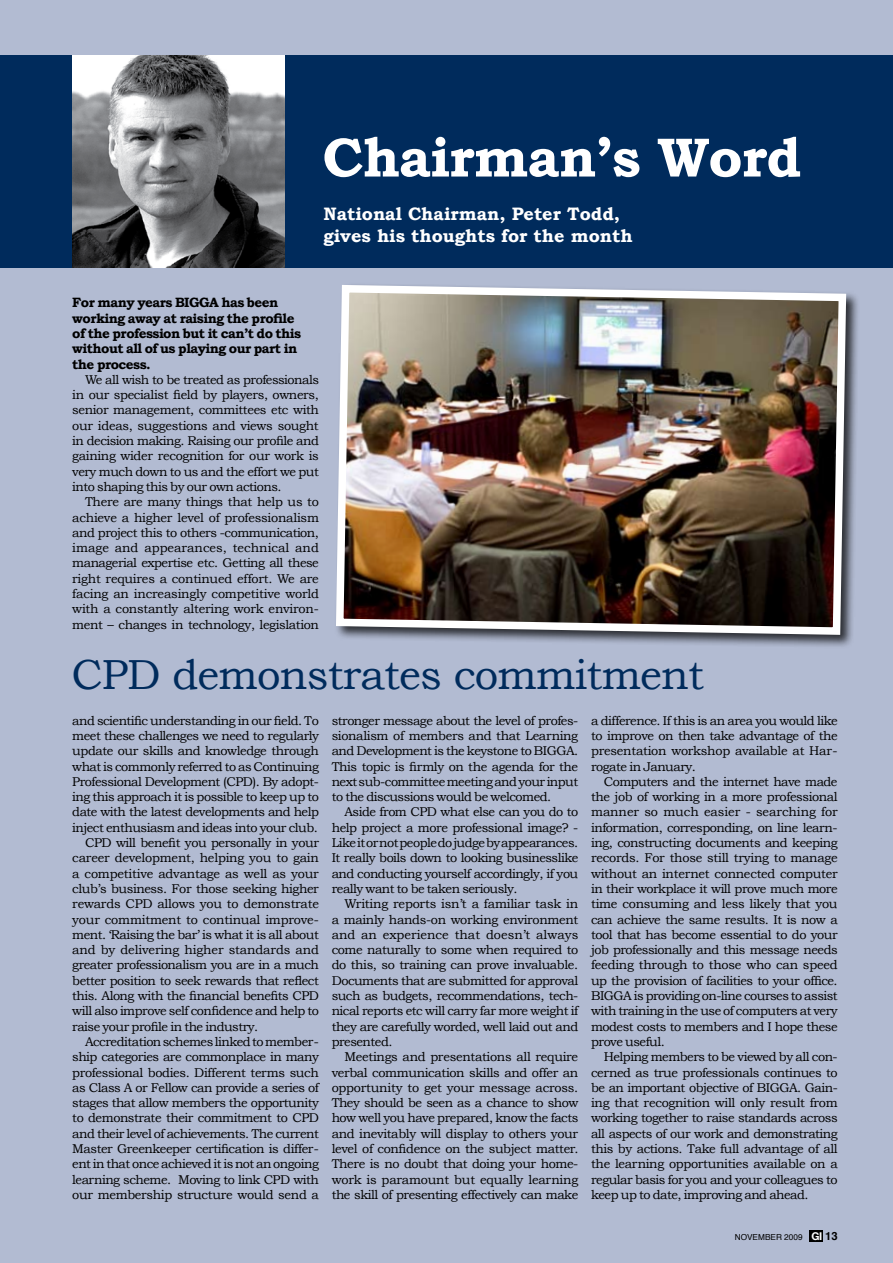
<style>
.page{position:relative;width:893px;height:1263px;background:#b2bbd2}
.page>*{position:absolute;margin:0;border:0;box-sizing:border-box;transform-origin:0 0}
.t1{font:700 55.35px "Bookman Old Style";letter-spacing:-.02em;color:#fff}
.t2{font:42px "Bookman Old Style";letter-spacing:-.02em;color:#002b5c}
.t3{font:700 18px/21.6px "Bookman Old Style";color:#fff}
.t4{font:700 13.5px/15.3px "Bookman Old Style";letter-spacing:-.04em;color:#000}
.t5{font:12.75px/15.3px "Bookman Old Style";letter-spacing:-.04em;color:#000;text-align:justify}
.t6{font:12.75px "Bookman Old Style";letter-spacing:-.015em;color:#000}
.t7{font:12.75px "Bookman Old Style";letter-spacing:-.01em;color:#000}
.t8{font:12.75px "Bookman Old Style";letter-spacing:-.02em;color:#000}
.t9{font:8.25px "Helvetica";color:#000}
.s1{font-family:"Helvetica Neue";font-weight:700;font-size:10.8px;color:#fff}
.s2{font-weight:700;font-size:11.25px}
</style>
<div class="page">
<div style="left:809px;top:1230px;width:14px;height:11px;background:#000"></div>
<div style="left:0;top:55px;width:893px;height:213px;background:#002b5c"></div>
<img style="left:72px;top:55px;width:213px;height:213px">
<div style="left:334px;top:283px;width:526px;height:366px;background:#000;opacity:.75"></div>
<img style="left:334px;top:283px;width:516px;height:356px">
<h1 class="t1" style="left:323px;top:124px;width:480px">Chairman’s Word</h1>
<h3 class="t3" style="left:323px;top:203px;width:311px">National Chairman, Peter Todd, gives his thoughts for the month</h3>
<p class="t4" style="left:72px;top:295px;width:231px">For many years BIGGA has been working away at raising the profile of the profession but it can’t do this without all of us playing our part in the process.</p>
<p class="t5" style="left:72px;top:372px;width:248px;text-indent:13px">We all wish to be treated as professionals in our specialist field by players, owners, senior management, committees etc with our ideas, suggestions and views sought in decision making. Raising our profile and gaining wider recognition for our work is very much down to us and the effort we put into shaping this by our own actions.</p>
<p class="t5" style="left:72px;top:494px;width:248px;text-indent:13px">There are many things that help us to achieve a higher level of professionalism and project this to others -communication, image and appearances, technical and managerial expertise etc. Getting all these right requires a continued effort. We are facing an increasingly competitive world with a constantly altering work environ&shy;ment – changes in technology, legislation</p>
<h2 class="t2" style="left:72px;top:650px;width:634px">CPD demonstrates commitment</h2>
<p class="t5" style="left:72px;top:713px;width:248px">and scientific understanding in our field. To</p>
<p class="t5" style="left:72px;top:728px;width:248px">meet these challenges we need to regularly</p>
<p class="t5" style="left:72px;top:743px;width:248px">update our skills and knowledge through</p>
<p class="t5" style="left:72px;top:758px;width:248px">what is commonly referred to as Continuing</p>
<p class="t5" style="left:72px;top:774px;width:248px">Professional Development (CPD). By adopt-</p>
<p class="t5" style="left:72px;top:789px;width:248px">ing this approach it is possible to keep up to</p>
<p class="t5" style="left:72px;top:804px;width:248px">date with the latest developments and help</p>
<p class="t5" style="left:72px;top:820px;width:247px">inject enthusiasm and ideas into your club.</p>
<p class="t5" style="left:85px;top:835px;width:235px">CPD will benefit you personally in your</p>
<p class="t6" style="left:72px;top:851px;width:248px">career development, helping you to gain</p>
<p class="t6" style="left:72px;top:866px;width:248px">a competitive advantage as well as your</p>
<p class="t5" style="left:72px;top:881px;width:248px">club’s business. For those seeking higher</p>
<p class="t8" style="left:72px;top:896px;width:248px">rewards CPD allows you to demonstrate</p>
<p class="t6" style="left:72px;top:912px;width:248px">your commitment to continual improve-</p>
<p class="t5" style="left:72px;top:927px;width:248px">ment. ‘Raising the bar’ is what it is all about</p>
<p class="t7" style="left:72px;top:942px;width:248px">and by delivering higher standards and</p>
<p class="t5" style="left:72px;top:957px;width:248px">greater professionalism you are in a much</p>
<p class="t5" style="left:72px;top:973px;width:248px">better position to seek rewards that reflect</p>
<p class="t5" style="left:72px;top:988px;width:248px">this. Along with the financial benefits CPD</p>
<p class="t5" style="left:72px;top:1003px;width:248px">will also improve self confidence and help to</p>
<p class="t5" style="left:72px;top:1019px;width:187px">raise your profile in the industry.</p>
<p class="t5" style="left:85px;top:1034px;width:235px">Accreditation schemes linked to member-</p>
<p class="t5" style="left:72px;top:1049px;width:248px">ship categories are commonplace in many</p>
<p class="t5" style="left:72px;top:1064px;width:248px">professional bodies. Different terms such</p>
<p class="t5" style="left:72px;top:1080px;width:248px">as Class A or Fellow can provide a series of</p>
<p class="t5" style="left:72px;top:1095px;width:248px">stages that allow members the opportunity</p>
<p class="t5" style="left:72px;top:1110px;width:248px">to demonstrate their commitment to CPD</p>
<p class="t5" style="left:72px;top:1126px;width:248px">and their level of achievements. The current</p>
<p class="t5" style="left:72px;top:1141px;width:248px">Master Greenkeeper certification is differ-</p>
<p class="t5" style="left:72px;top:1156px;width:248px">ent in that once achieved it is not an ongoing</p>
<p class="t5" style="left:72px;top:1172px;width:248px">learning scheme. Moving to link CPD with</p>
<p class="t5" style="left:72px;top:1187px;width:248px">our membership structure would send a</p>
<p class="t5" style="left:332px;top:713px;width:248px">stronger message about the level of profes&shy;sionalism of members and that Learning and Development is the keystone to BIGGA.<br>This topic is firmly on the agenda for the next sub-committee meeting and your input to the discussions would be welcomed.</p>
<p class="t5" style="left:332px;top:804px;width:248px;text-indent:13px">Aside from CPD what else can you do to help project a more professional image? - Like it or not people do judge by appearances.<br>It really boils down to looking businesslike and conducting yourself accordingly, if you really want to be taken seriously.</p>
<p class="t5" style="left:332px;top:896px;width:248px;text-indent:13px">Writing reports isn’t a familiar task in a mainly hands-on working environment and an experience that doesn’t always come naturally to some when required to do this, so training can prove invaluable.<br>Documents that are submitted for approval such as budgets, recommendations, tech&shy;nical reports etc will carry far more weight if they are carefully worded, well laid out and presented.</p>
<p class="t5" style="left:332px;top:1049px;width:248px;text-indent:13px">Meetings and presentations all require verbal communication skills and offer an opportunity to get your message across.<br>They should be seen as a chance to show how well you have prepared, know the facts and inevitably will display to others your level of confidence on the subject matter.<br>There is no doubt that doing your home&shy;work is paramount but equally learning the skill of presenting effectively can make</p>
<p class="t5" style="left:591px;top:713px;width:248px">a difference. If this is an area you would like to improve on then take advantage of the presentation workshop available at Har&shy;rogate in January.</p>
<p class="t5" style="left:591px;top:774px;width:248px;text-indent:13px">Computers and the internet have made the job of working in a more professional manner so much easier - searching for information, corresponding, on line learn&shy;ing, constructing documents and keeping records. For those still trying to manage without an internet connected computer in their workplace it will prove much more time consuming and less likely that you can achieve the same results. It is now a tool that has become essential to do your job professionally and this message needs feeding through to those who can speed up the provision of facilities to your office.<br>BIGGA is providing on-line courses to assist with training in the use of computers at very modest costs to members and I hope these prove useful.</p>
<p class="t5" style="left:591px;top:1049px;width:248px;text-indent:13px">Helping members to be viewed by all con&shy;cerned as true professionals continues to be an important objective of BIGGA. Gain&shy;ing that recognition will only result from working together to raise standards across all aspects of our work and demonstrating this by actions. Take full advantage of all the learning opportunities available on a regular basis for you and your colleagues to keep up to date, improving and ahead.</p>
<p class="t9" style="left:735px;top:1231px;width:104px">NOVEMBER 2009 <span class="s1">GI</span> <span class="s2">13</span></p>
</div>
